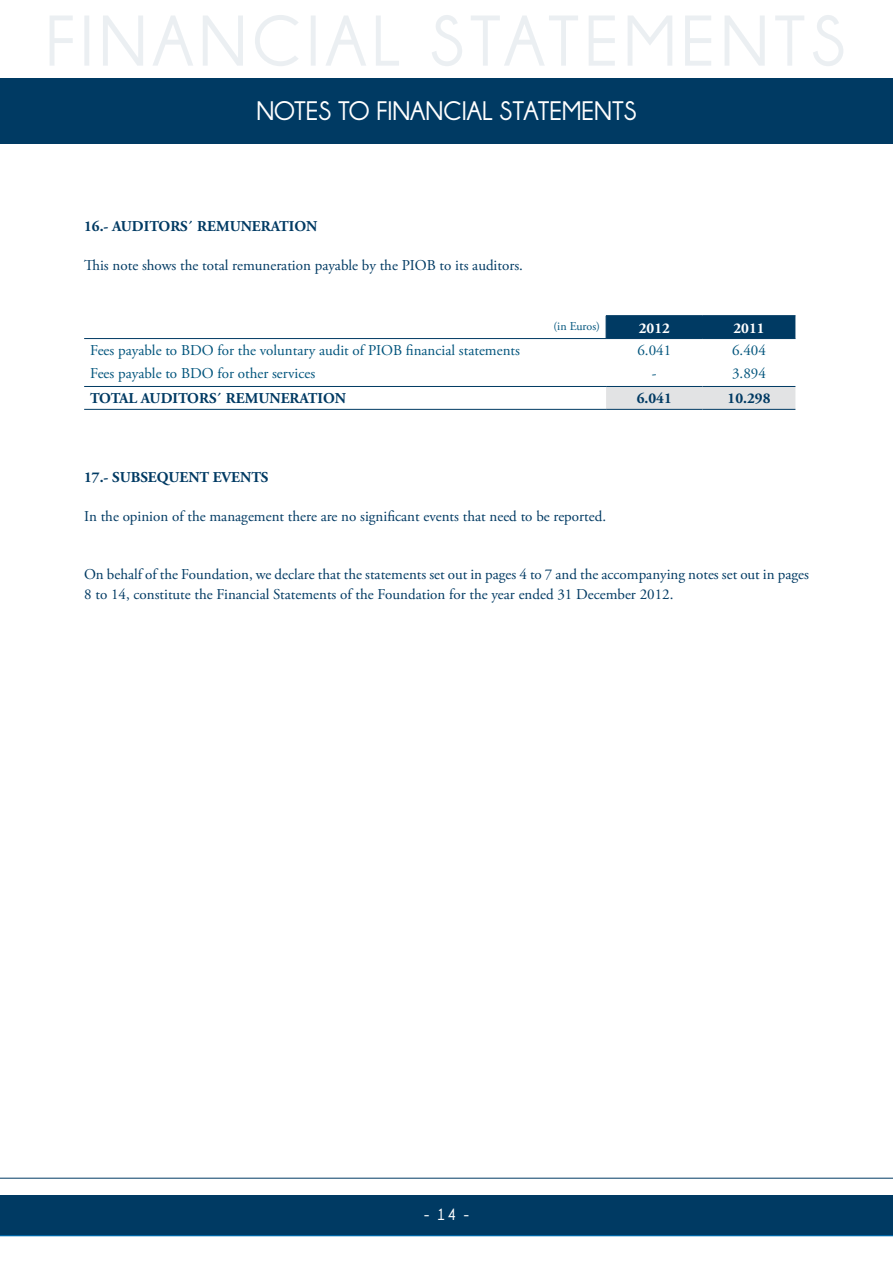
<style>
.page{position:relative;width:893px;height:1263px;background:#fff}
.page>*{position:absolute;margin:0;border:0;box-sizing:border-box;transform-origin:0 0}
.t1{font:700 27px "Champagne&Limousines";color:#fff}
.t2{font:700 16.5px "Champagne&Limousines";color:#fff}
.t3{font:15px/19.5px "Adobe Garamond Pro";color:#003a63}
.t4{font:15px "Adobe Garamond Pro";color:#00547c}
.t5{font:700 15px "Adobe Garamond Pro";color:#003a63}
.t6{font:700 15px "Adobe Garamond Pro";color:#fff}
.t7{font:12px "Adobe Garamond Pro";color:#00547c}
</style>
<div class="page">
<div style="left:0;top:1196px;width:893px;height:40px;background:#003a63"></div>
<div style="left:0;top:78px;width:893px;height:66px;background:#003a63"></div>
<hr style="left:0;top:1235px;width:893px;height:1px;background:#0079c1">
<hr style="left:0;top:1178px;width:893px;height:1px;background:#003a63">
<svg style="left:50px;top:15px;width:793px;height:51px"></svg>
<div style="left:606px;top:387px;width:189px;height:22px;background:#e2e3e4"></div>
<hr style="left:606px;top:315px;width:97px;height:1px;background:#003a63">
<hr style="left:703px;top:315px;width:92px;height:1px;background:#003a63">
<div style="left:606px;top:316px;width:189px;height:22px;background:#003a63"></div>
<hr style="left:84px;top:338px;width:522px;height:1px;background:#003a63">
<hr style="left:606px;top:338px;width:97px;height:1px;background:#003a63">
<hr style="left:703px;top:338px;width:92px;height:1px;background:#003a63">
<hr style="left:84px;top:386px;width:522px;height:1px;background:#003a63">
<hr style="left:606px;top:386px;width:97px;height:1px;background:#003a63">
<hr style="left:703px;top:386px;width:92px;height:1px;background:#003a63">
<hr style="left:84px;top:409px;width:522px;height:1px;background:#003a63">
<hr style="left:606px;top:409px;width:97px;height:1px;background:#003a63">
<hr style="left:703px;top:409px;width:92px;height:1px;background:#003a63">
<h1 class="t1" style="left:256px;top:96px;width:382px">NOTES TO FINANCIAL STATEMENTS</h1>
<p class="t5" style="left:84px;top:218px;width:235px">16.- AUDITORS´ REMUNERATION</p>
<p class="t3" style="left:84px;top:256px;width:440px">This note shows the total remuneration payable by the PIOB to its auditors.</p>
<p class="t7" style="left:553px;top:319px;width:48px">(in Euros)</p>
<p class="t6" style="left:639px;top:319px;width:33px">2012</p>
<p class="t6" style="left:733px;top:319px;width:33px">2011</p>
<p class="t4" style="left:90px;top:342px;width:431px">Fees payable to BDO for the voluntary audit of PIOB financial statements</p>
<p class="t4" style="left:637px;top:342px;width:35px">6.041</p>
<p class="t4" style="left:732px;top:342px;width:35px">6.404</p>
<p class="t4" style="left:90px;top:365px;width:227px">Fees payable to BDO for other services</p>
<p class="t4" style="left:652px;top:365px;width:6px">-</p>
<p class="t4" style="left:732px;top:365px;width:35px">3.894</p>
<p class="t5" style="left:90px;top:390px;width:258px">TOTAL AUDITORS´ REMUNERATION</p>
<p class="t5" style="left:637px;top:390px;width:37px">6.041</p>
<p class="t5" style="left:728px;top:390px;width:44px">10.298</p>
<p class="t5" style="left:84px;top:468px;width:186px">17.- SUBSEQUENT EVENTS</p>
<p class="t3" style="left:84px;top:507px;width:524px">In the opinion of the management there are no significant events that need to be reported.</p>
<p class="t3" style="left:84px;top:565px;width:726px">On behalf of the Foundation, we declare that the statements set out in pages 4 to 7 and the accompanying notes set out in pages<br>8 to 14, constitute the Financial Statements of the Foundation for the year ended 31 December 2012.</p>
<p class="t2" style="left:424px;top:1205px;width:46px">- 14 -</p>
</div>
